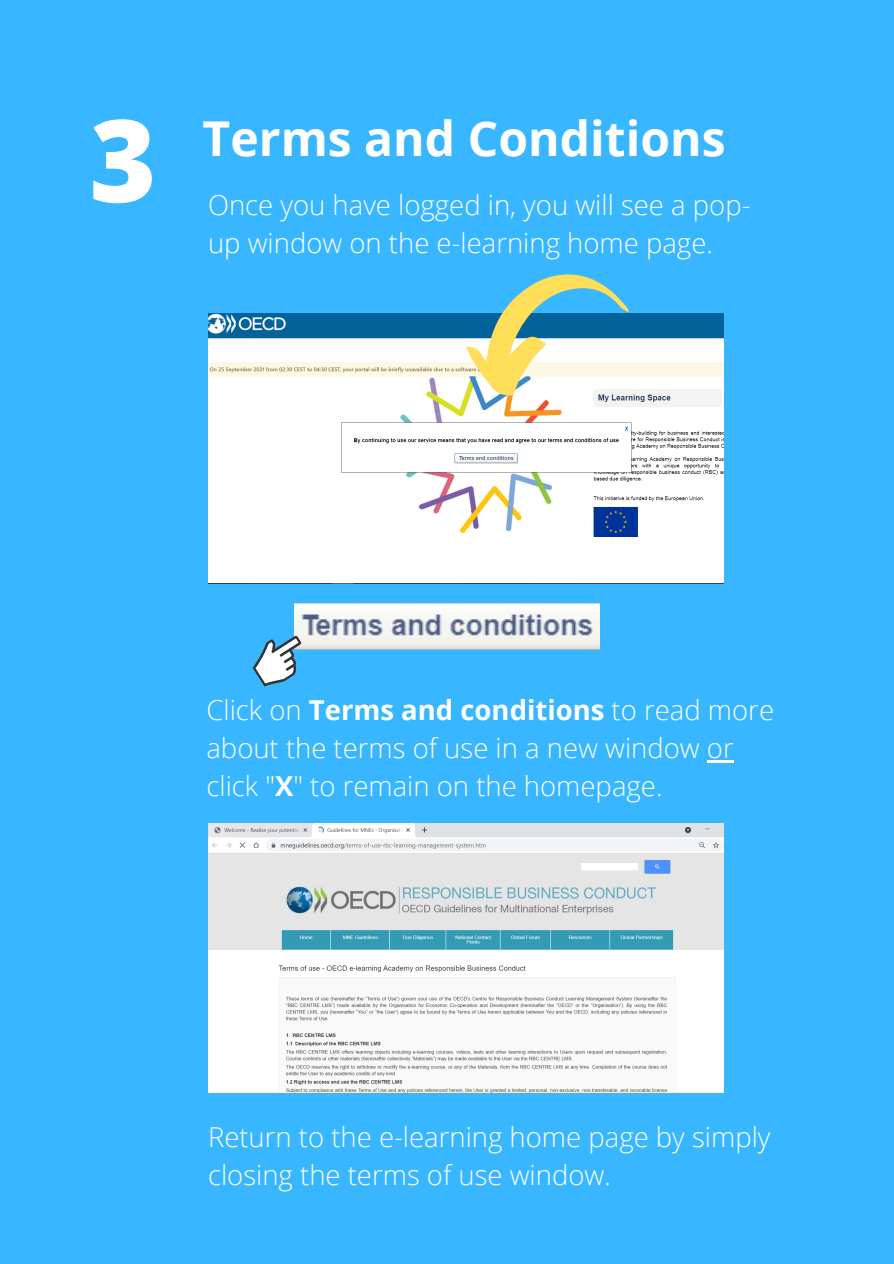
<style>
.page{position:relative;width:894px;height:1264px;background:#fff}
.page>*{position:absolute;margin:0;border:0;box-sizing:border-box;transform-origin:0 0}
.t1{font:800 114.45px "Open Sans";color:#fff}
.t2{font:700 48px "Open Sans";color:#fff}
.t3{font:300 27.45px/38.2px "Open Sans";color:#fff}
.s1{font-weight:700}
</style>
<div class="page">
<div style="left:0;top:0;width:893px;height:1263px;background:#38b6ff"></div>
<img style="left:294px;top:603px;width:305px;height:46px">
<svg style="left:252px;top:626px;width:62px;height:61px"></svg>
<img style="left:208px;top:314px;width:514px;height:269px">
<img style="left:208px;top:823px;width:514px;height:269px">
<div style="left:268px;top:453px;width:64px;height:64px;background:#fff"></div>
<hr style="left:706px;top:760px;width:27px;height:2px;background:#fff">
<svg style="left:466px;top:274px;width:162px;height:122px"></svg>
<p class="t1" style="left:89px;top:80px;width:68px">3</p>
<p class="t2" style="left:202px;top:105px;width:524px">Terms and Conditions</p>
<p class="t3" style="left:208px;top:185px;width:544px">Once you have logged in, you will see a pop&shy;up window on the e-learning home page.</p>
<p class="t3" style="left:206px;top:690px;width:569px">Click on <span class="s1">Terms and conditions</span> to read more about the terms of use in a new window or click "<span class="s1">X</span>" to remain on the homepage.</p>
<p class="t3" style="left:208px;top:1117px;width:564px">Return to the e-learning home page by simply closing the terms of use window.</p>
</div>
